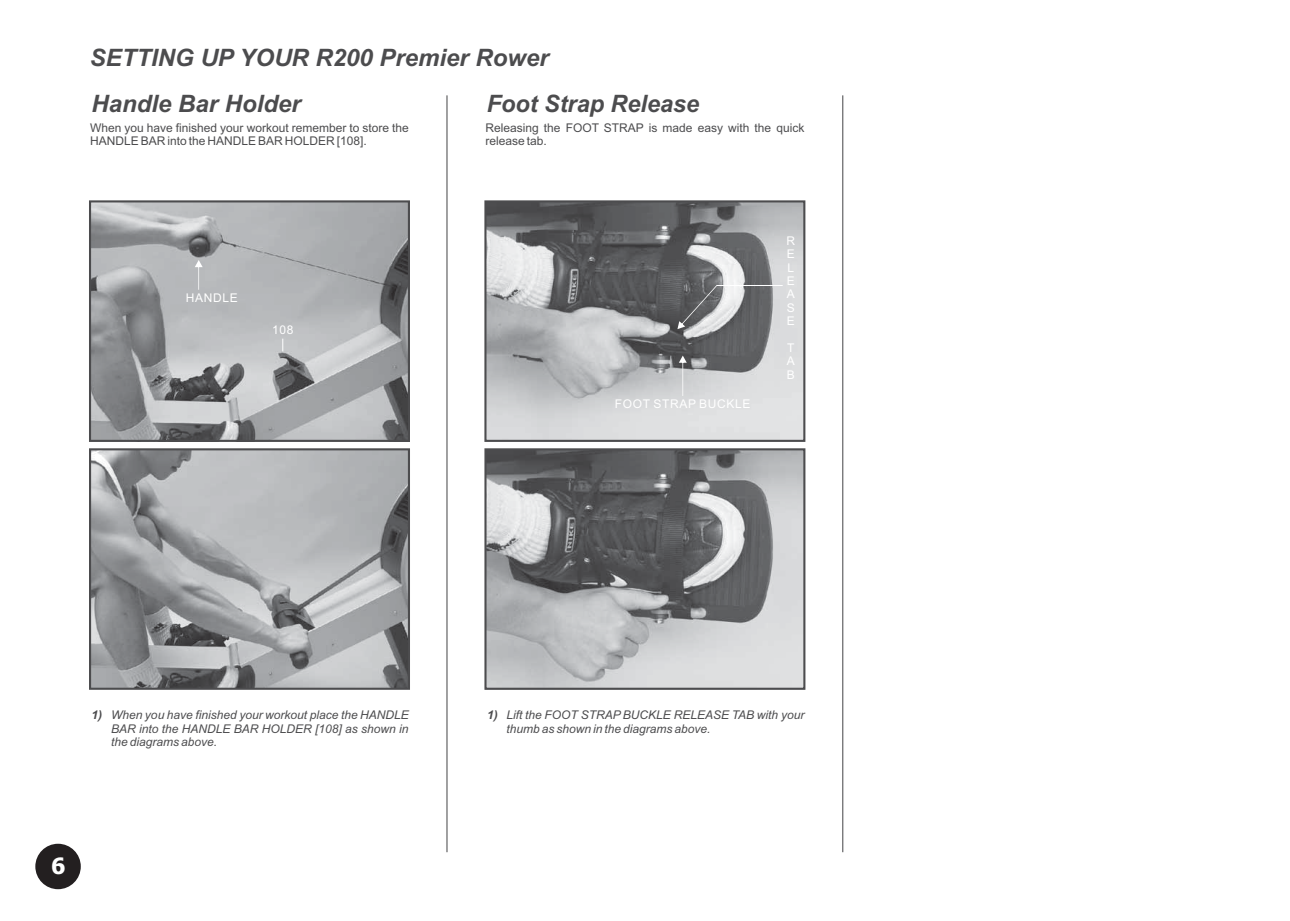
<style>
.page{position:relative;width:1290px;height:921px;background:#fff}
.page>*{position:absolute;margin:0;border:0;box-sizing:border-box;transform-origin:0 0}
.t1{font:italic 700 24px/46.8px "Arial";color:#4c4c4e}
.t2{font:700 22.5px "Tahoma";color:#fff}
.t3{font:italic 12px/13.4px "Arial";color:#4c4c4e;text-align:justify}
.t4{font:12px/13.4px "Arial";color:#4c4c4e}
.t5{font:12px/13.4px "Arial";letter-spacing:.055em;color:#fff;text-align:justify}
.s1{font-weight:700}
</style>
<div class="page">
<hr style="left:842px;top:95px;width:1px;height:757px;background:#4c4c4e">
<img style="left:92px;top:203px;width:315px;height:236px">
<div style="left:89px;top:200px;width:321px;height:242px;border:2px solid #4c4c4e"></div>
<img style="left:92px;top:451px;width:315px;height:236px">
<div style="left:89px;top:448px;width:321px;height:242px;border:2px solid #4c4c4e"></div>
<svg style="left:282px;top:338px;width:2px;height:14px"></svg>
<svg style="left:195px;top:260px;width:8px;height:30px"></svg>
<div style="left:35px;top:844px;width:46px;height:45px;background:#231f20;border-radius:50%"></div>
<img style="left:487px;top:203px;width:315px;height:236px">
<div style="left:484px;top:200px;width:321px;height:242px;border:2px solid #4c4c4e"></div>
<img style="left:487px;top:451px;width:315px;height:236px">
<div style="left:484px;top:448px;width:321px;height:242px;border:2px solid #4c4c4e"></div>
<svg style="left:679px;top:356px;width:8px;height:40px"></svg>
<svg style="left:677px;top:285px;width:106px;height:44px;background:#8e8f91"></svg>
<hr style="left:446px;top:95px;width:2px;height:757px;background:#4c4c4e">
<p class="t1" style="left:90px;top:36px;width:460px">SETTING UP YOUR R200 Premier Rower<br>Handle Bar Holder</p>
<p class="t4" style="left:90px;top:122px;width:320px">When you have finished your workout remember to store the<br>HANDLE BAR into the HANDLE BAR HOLDER [108].</p>
<p class="t1" style="left:487px;top:83px;width:214px">Foot Strap Release</p>
<p class="t4" style="left:485px;top:122px;width:320px">Releasing the FOOT STRAP is made easy with the quick release tab.</p>
<p class="t5" style="left:186px;top:292px;width:54px">HANDLE</p>
<p class="t5" style="left:272px;top:325px;width:23px">108</p>
<p class="t5" style="left:615px;top:398px;width:137px">FOOT STRAP BUCKLE</p>
<p class="t5" style="left:786px;top:235px;width:10px">R E L E A S E</p>
<p class="t5" style="left:787px;top:342px;width:10px">T A B</p>
<p class="t3" style="left:111px;top:710px;width:299px;text-indent:-19px"><span class="s1">1)</span> When you have finished your workout place the HANDLE BAR into the HANDLE BAR HOLDER [108] as shown in the diagrams above.</p>
<p class="t2" style="left:51px;top:853px;width:16px">6</p>
<p class="t3" style="left:507px;top:710px;width:299px;text-indent:-19px"><span class="s1">1)</span> Lift the FOOT STRAP BUCKLE RELEASE TAB with your thumb as shown in the diagrams above.</p>
</div>
